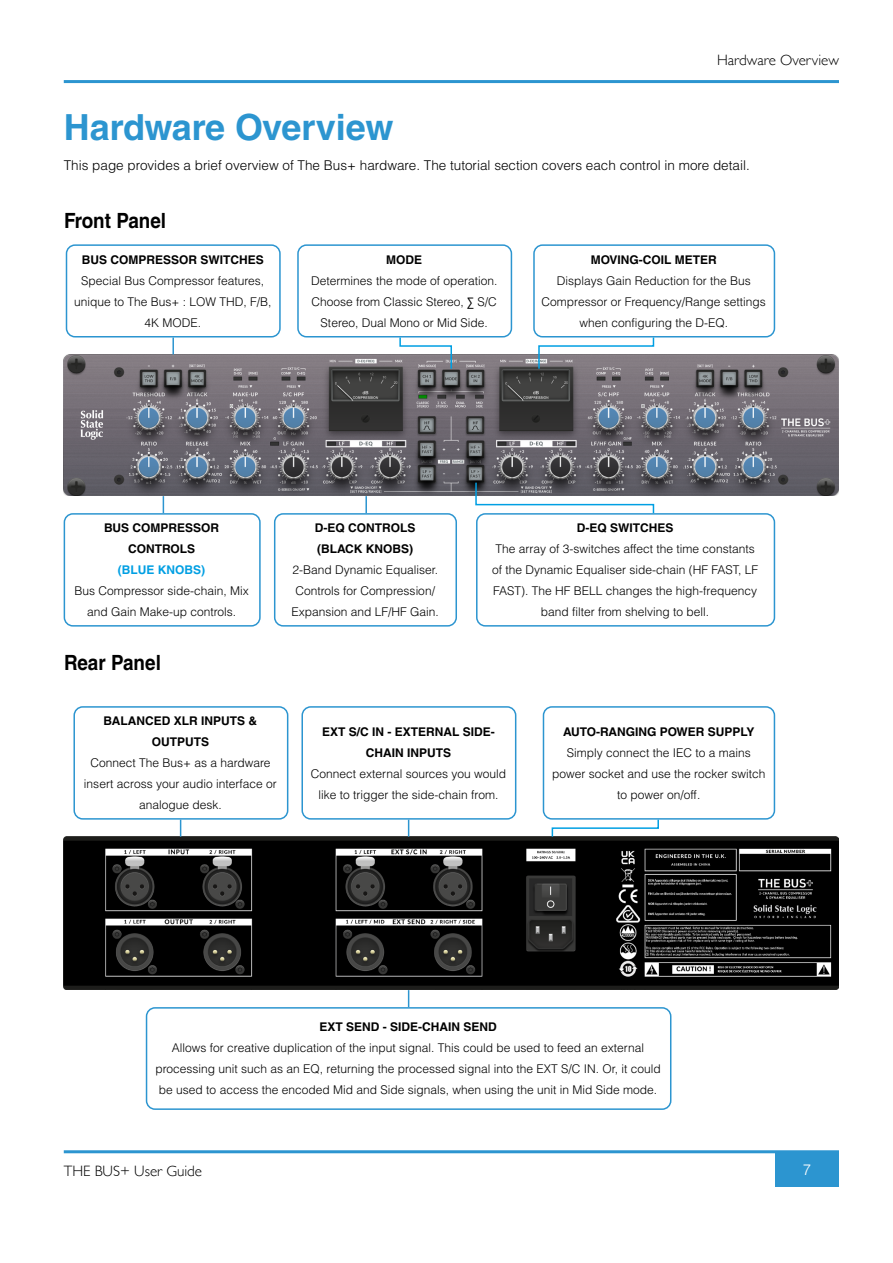
<style>
.page{position:relative;width:893px;height:1263px;background:#fff}
.page>*{position:absolute;margin:0;border:0;box-sizing:border-box;transform-origin:0 0}
.t1{font:700 36px "Helvetica LT Std";letter-spacing:-.01em;color:#2c95d0}
.t2{font:700 21px "Helvetica LT Std";color:#000;scale:.9 1}
.t3{font:300 15px "Gill Sans";color:#000}
.t4{font:300 15px "Helvetica LT Std";color:#fff}
.t5{font:300 13.5px "Helvetica LT Std";color:#000}
.t6{font:300 12px/21px "Helvetica LT Std";color:#000;text-align:center}
.t7{font:700 12px/21px "Helvetica LT Std";color:#000;text-align:center}
.t8{font:700 12px "Helvetica LT Std";color:#009fe3}
</style>
<div class="page">
<hr style="left:64px;top:80px;width:775px;height:3px;background:#2c95d0">
<div style="left:775px;top:1152px;width:64px;height:34px;background:#2c95d0"></div>
<hr style="left:64px;top:1150px;width:775px;height:3px;background:#2c95d0">
<img style="left:64px;top:354px;width:775px;height:142px">
<img style="left:64px;top:836px;width:775px;height:154px">
<div style="left:73px;top:706px;width:215px;height:114px;border:2px solid #2c95d0;border-radius:9px"></div>
<div style="left:297px;top:244px;width:215px;height:93px;border:2px solid #2c95d0;border-radius:9px"></div>
<div style="left:533px;top:244px;width:242px;height:93px;border:2px solid #2c95d0;border-radius:9px"></div>
<div style="left:476px;top:513px;width:299px;height:114px;border:2px solid #2c95d0;border-radius:9px"></div>
<div style="left:66px;top:244px;width:215px;height:93px;border:2px solid #2c95d0;border-radius:9px"></div>
<div style="left:274px;top:513px;width:183px;height:114px;border:2px solid #2c95d0;border-radius:9px"></div>
<div style="left:64px;top:513px;width:197px;height:114px;border:2px solid #2c95d0;border-radius:9px"></div>
<div style="left:301px;top:706px;width:215px;height:114px;border:2px solid #2c95d0;border-radius:9px"></div>
<div style="left:543px;top:706px;width:232px;height:114px;border:2px solid #2c95d0;border-radius:9px"></div>
<div style="left:146px;top:1007px;width:525px;height:103px;border:2px solid #2c95d0;border-radius:9px"></div>
<svg style="left:180px;top:820px;width:1px;height:17px"></svg>
<svg style="left:365px;top:496px;width:2px;height:17px"></svg>
<svg style="left:172px;top:337px;width:2px;height:17px"></svg>
<svg style="left:163px;top:496px;width:1px;height:17px"></svg>
<svg style="left:408px;top:820px;width:1px;height:17px"></svg>
<svg style="left:408px;top:990px;width:1px;height:17px"></svg>
<svg style="left:474px;top:481px;width:181px;height:34px"></svg>
<svg style="left:551px;top:818px;width:109px;height:20px"></svg>
<svg style="left:399px;top:336px;width:54px;height:34px"></svg>
<svg style="left:537px;top:336px;width:118px;height:34px"></svg>
<p class="t3" style="left:717px;top:48px;width:123px">Hardware Overview</p>
<h1 class="t1" style="left:64px;top:105px;width:331px">Hardware Overview</h1>
<p class="t5" style="left:64px;top:156px;width:687px">This page provides a brief overview of The Bus+ hardware. The tutorial section covers each control in more detail.</p>
<h2 class="t2" style="left:64px;top:208px;width:115px">Front Panel</h2>
<p class="t7" style="left:82px;top:249px;width:183px">BUS COMPRESSOR SWITCHES</p>
<p class="t6" style="left:74px;top:270px;width:199px">Special Bus Compressor features, unique to The Bus+ : LOW THD, F/B,<br>4K MODE.</p>
<p class="t7" style="left:386px;top:249px;width:37px">MODE</p>
<p class="t6" style="left:311px;top:270px;width:188px">Determines the mode of operation.<br>Choose from Classic Stereo, S/C<br>Stereo, Dual Mono or Mid Side.</p>
<p class="t7" style="left:591px;top:249px;width:128px">MOVING-COIL METER</p>
<p class="t6" style="left:542px;top:270px;width:226px">Displays Gain Reduction for the Bus<br>Compressor or Frequency/Range settings when configuring the D-EQ.</p>
<p class="t7" style="left:104px;top:517px;width:117px">BUS COMPRESSOR<br>CONTROLS</p>
<p class="t8" style="left:118px;top:563px;width:89px">(BLUE KNOBS)</p>
<p class="t6" style="left:74px;top:580px;width:176px">Bus Compressor side-chain, Mix and Gain Make-up controls.</p>
<h2 class="t2" style="left:64px;top:650px;width:109px">Rear Panel</h2>
<p class="t7" style="left:315px;top:517px;width:102px;text-align:left">D-EQ CONTROLS (BLACK KNOBS)</p>
<p class="t6" style="left:291px;top:559px;width:149px">2-Band Dynamic Equaliser.<br>Controls for Compression/<br>Expansion and LF/HF Gain.</p>
<p class="t7" style="left:577px;top:517px;width:98px">D-EQ SWITCHES</p>
<p class="t6" style="left:492px;top:538px;width:268px">The array of 3-switches affect the time constants of the Dynamic Equaliser side-chain (HF FAST, LF FAST). The HF BELL changes the high-frequency band filter from shelving to bell.</p>
<p class="t7" style="left:104px;top:710px;width:155px">BALANCED XLR INPUTS &amp;<br>OUTPUTS</p>
<p class="t6" style="left:84px;top:752px;width:194px">Connect The Bus+ as a hardware insert across your audio interface or analogue desk.</p>
<p class="t7" style="left:322px;top:721px;width:174px">EXT S/C IN - EXTERNAL SIDE-<br>CHAIN INPUTS</p>
<p class="t6" style="left:311px;top:763px;width:197px">Connect external sources you would like to trigger the side-chain from.</p>
<p class="t7" style="left:563px;top:721px;width:193px">AUTO-RANGING POWER SUPPLY</p>
<p class="t6" style="left:552px;top:742px;width:215px">Simply connect the IEC to a mains power socket and use the rocker switch to power on/off.</p>
<p class="t7" style="left:319px;top:1016px;width:179px">EXT SEND - SIDE-CHAIN SEND</p>
<p class="t6" style="left:155px;top:1037px;width:507px">Allows for creative duplication of the input signal. This could be used to feed an external processing unit such as an EQ, returning the processed signal into the EXT S/C IN. Or, it could be used to access the encoded Mid and Side signals, when using the unit in Mid Side mode.</p>
<p class="t3" style="left:64px;top:1159px;width:140px">THE BUS+ User Guide</p>
<p class="t4" style="left:803px;top:1160px;width:10px">7</p>
</div>
